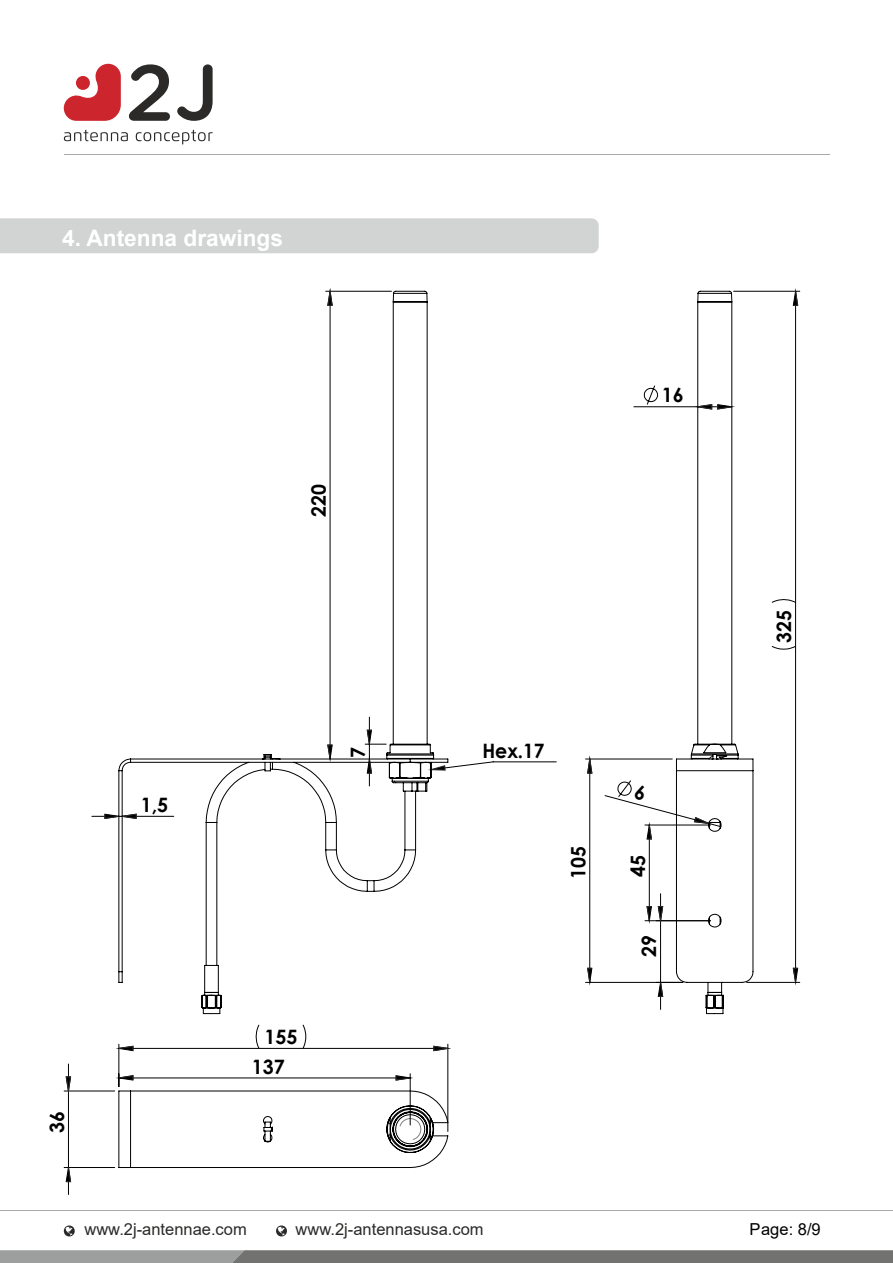
<style>
.page{position:relative;width:893px;height:1263px;background:#fff}
.page>*{position:absolute;margin:0;border:0;box-sizing:border-box;transform-origin:0 0}
.t1{font:700 22.65px "Arial";color:#fff}
.t2{font:700 19.8px "Century Gothic";color:#000}
.t3{font:700 19.8px "Century Gothic";color:#000;scale:.96 1}
.t4{font:16.5px "Arial";color:#2b2a29}
.t5{font:16.5px "Arial";color:#000}
</style>
<div class="page">
<svg style="left:0;top:1250px;width:893px;height:13px;background:#7f807f"></svg>
<hr style="left:0;top:1210px;width:893px;height:1px;background:#a9a9a9">
<svg style="left:63px;top:1225px;width:12px;height:11px"></svg>
<svg style="left:276px;top:1225px;width:11px;height:11px"></svg>
<svg style="left:64px;top:130px;width:64px;height:11px"></svg>
<svg style="left:136px;top:130px;width:77px;height:14px"></svg>
<svg style="left:129px;top:64px;width:41px;height:57px"></svg>
<svg style="left:177px;top:64px;width:36px;height:57px"></svg>
<svg style="left:64px;top:64px;width:57px;height:57px"></svg>
<div style="left:76px;top:76px;width:14px;height:14px;background:#cd252e;border-radius:50%"></div>
<hr style="left:64px;top:154px;width:765px;height:1px;background:#a9a9a9">
<div style="left:0;top:218px;width:599px;height:35px;background:#d2d3d3"></div>
<svg style="left:644px;top:385px;width:14px;height:20px"></svg>
<hr style="left:634px;top:406px;width:64px;height:1px;background:#000">
<hr style="left:586px;top:982px;width:97px;height:1px;background:#000">
<hr style="left:586px;top:759px;width:86px;height:1px;background:#000">
<hr style="left:747px;top:982px;width:53px;height:1px;background:#000">
<hr style="left:734px;top:291px;width:66px;height:1px;background:#000">
<svg style="left:657px;top:995px;width:5px;height:14px"></svg>
<hr style="left:645px;top:920px;width:65px;height:1px;background:#000">
<hr style="left:64px;top:1167px;width:51px;height:1px;background:#000">
<hr style="left:64px;top:1091px;width:51px;height:1px;background:#000">
<svg style="left:68px;top:1182px;width:1px;height:12px"></svg>
<svg style="left:448px;top:761px;width:109px;height:7px"></svg>
<svg style="left:92px;top:814px;width:26px;height:5px"></svg>
<svg style="left:587px;top:759px;width:5px;height:66px"></svg>
<svg style="left:658px;top:291px;width:140px;height:706px"></svg>
<svg style="left:66px;top:825px;width:586px;height:357px"></svg>
<svg style="left:118px;top:291px;width:330px;height:723px"></svg>
<svg style="left:676px;top:291px;width:77px;height:723px"></svg>
<svg style="left:118px;top:1024px;width:330px;height:144px"></svg>
<svg style="left:605px;top:780px;width:116px;height:47px"></svg>
<h1 class="t1" style="left:62px;top:230px;width:222px">4. Antenna drawings</h1>
<p class="t2" style="left:311px;top:517px;width:34px;rotate:-90deg">220</p>
<p class="t2" style="left:141px;top:797px;width:29px">1,5</p>
<p class="t2" style="left:350px;top:758px;width:12px;rotate:-90deg">7</p>
<p class="t2" style="left:49px;top:1133px;width:23px;rotate:-90deg">36</p>
<p class="t2" style="left:264px;top:1029px;width:34px">155</p>
<p class="t2" style="left:252px;top:1059px;width:34px">137</p>
<p class="t2" style="left:662px;top:387px;width:23px">16</p>
<p class="t3" style="left:482px;top:743px;width:66px">Hex.17</p>
<p class="t2" style="left:571px;top:879px;width:34px;rotate:-90deg">105</p>
<p class="t2" style="left:630px;top:877px;width:23px;rotate:-90deg">45</p>
<p class="t2" style="left:641px;top:957px;width:23px;rotate:-90deg">29</p>
<p class="t2" style="left:776px;top:643px;width:34px;rotate:-90deg">325</p>
<p class="t4" style="left:84px;top:1223px;width:164px">www.2j-antennae.com</p>
<p class="t4" style="left:296px;top:1223px;width:189px">www.2j-antennasusa.com</p>
<p class="t5" style="left:749px;top:1223px;width:73px">Page: 8/9</p>
</div>
